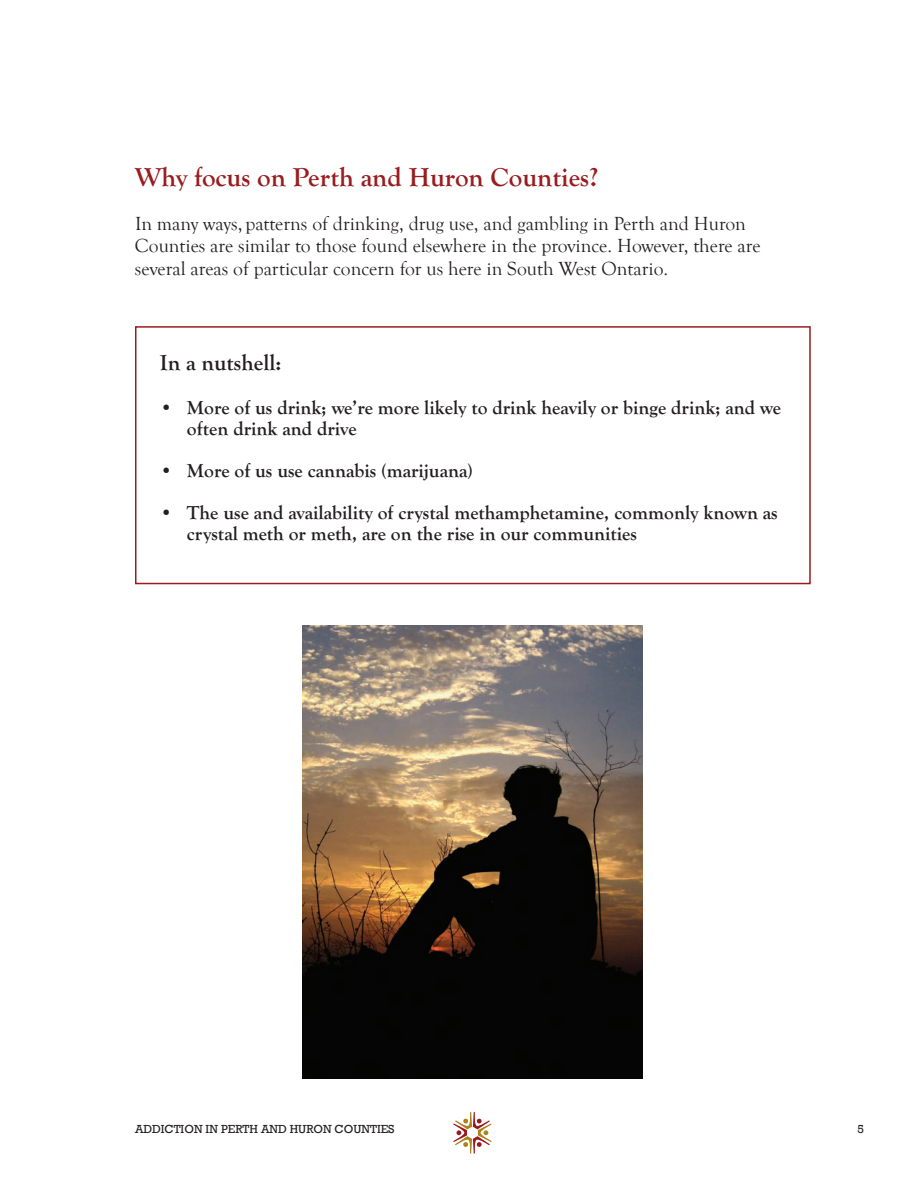
<style>
.page{position:relative;width:918px;height:1188px;background:#fff}
.page>*{position:absolute;margin:0;border:0;box-sizing:border-box;transform-origin:0 0}
.Heading_1{font:700 27px "Goudy Old Style T";color:#991c1f}
.t1{font:700 22.5px "Goudy Old Style T";color:#231f20}
.t2{font:700 19.5px/21px "Goudy Old Style T";color:#231f20}
.t3{font:19.5px/22.5px "Goudy Old Style T";color:#231f20}
.t4{font:12px "Rockwell";color:#231f20}
</style>
<div class="page">
<svg style="left:454px;top:1112px;width:37px;height:42px"></svg>
<div style="left:135px;top:326px;width:676px;height:258px;border:2px solid #991c1f"></div>
<img style="left:303px;top:626px;width:339px;height:453px">
<p class="Heading_1" style="left:135px;top:162px;width:465px">Why focus on Perth and Huron Counties?</p>
<p class="t3" style="left:135px;top:212px;width:627px">In many ways, patterns of drinking, drug use, and gambling in Perth and Huron<br>Counties are similar to those found elsewhere in the province. However, there are several areas of particular concern for us here in South West Ontario.</p>
<p class="t1" style="left:160px;top:350px;width:123px">In a nutshell:</p>
<p class="t2" style="left:187px;top:398px;width:596px;text-indent:-27px">• More of us drink; we’re more likely to drink heavily or binge drink; and we often drink and drive</p>
<p class="t2" style="left:160px;top:461px;width:314px">• More of us use cannabis (marijuana)</p>
<p class="t2" style="left:187px;top:503px;width:592px;text-indent:-27px">• The use and availability of crystal methamphetamine, commonly known as crystal meth or meth, are on the rise in our communities</p>
<p class="t4" style="left:135px;top:1122px;width:261px">ADDICTION IN PERTH AND HURON COUNTIES</p>
<p class="t4" style="left:857px;top:1122px;width:8px">5</p>
</div>
